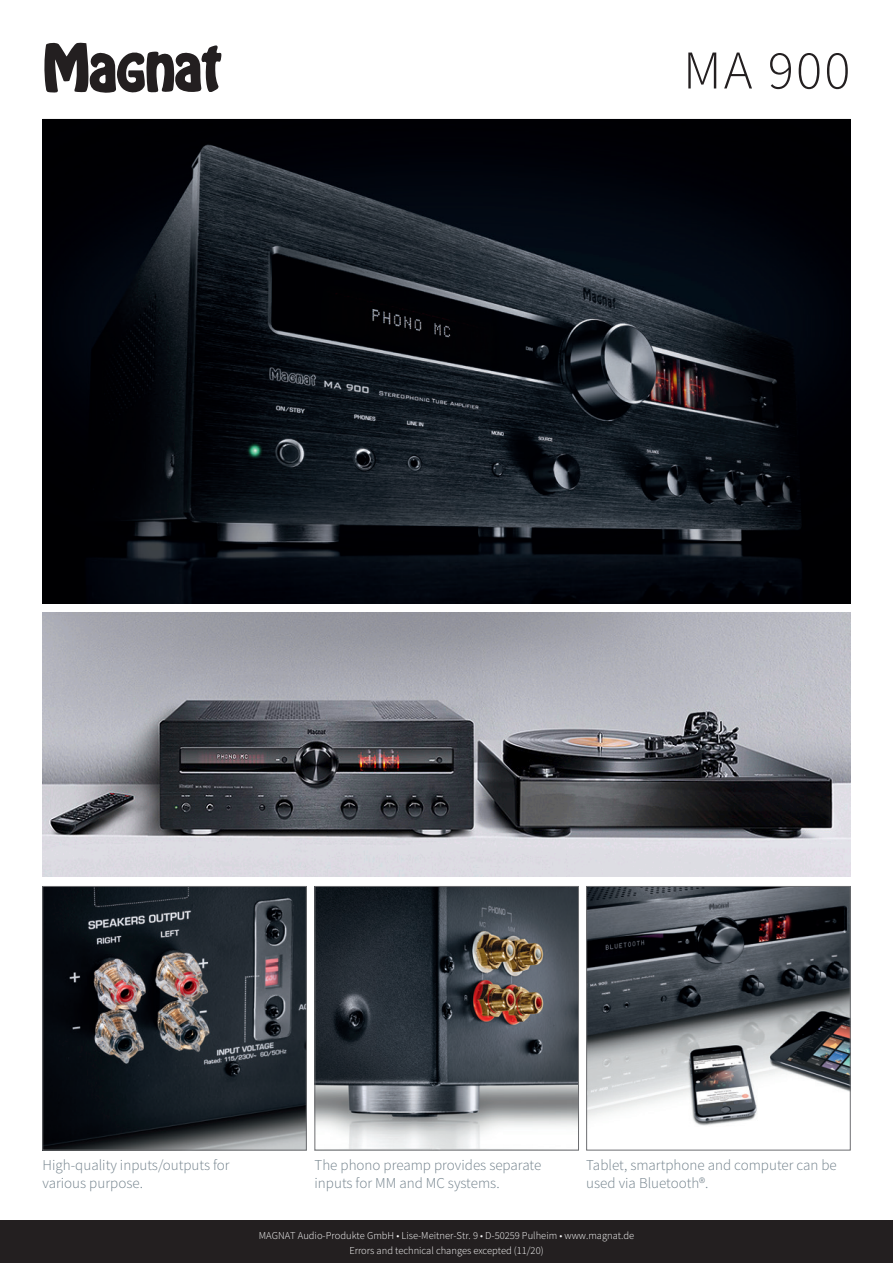
<style>
.page{position:relative;width:893px;height:1263px;background:#fff}
.page>*{position:absolute;margin:0;border:0;box-sizing:border-box;transform-origin:0 0}
.t1{font:300 54.6px "Source Sans Pro";color:#231f20}
.t2{font:300 15px/18px "Source Sans Pro";color:#72818b}
.t3{font:300 10.5px/14.5px "Source Sans Pro";color:#fff;text-align:center}
</style>
<div class="page">
<svg style="left:44px;top:43px;width:177px;height:50px"></svg>
<div style="left:0;top:1220px;width:893px;height:43px;background:#231f20"></div>
<hr style="left:43px;top:119px;width:807px;height:1px;background:#231f20">
<img style="left:45px;top:888px;width:260px;height:260px">
<div style="left:43px;top:886px;width:264px;height:264px;border:1px solid #6c6d70"></div>
<img style="left:588px;top:888px;width:260px;height:238px">
<div style="left:586px;top:886px;width:264px;height:264px;border:1px solid #6c6d70"></div>
<img style="left:317px;top:888px;width:260px;height:260px">
<div style="left:315px;top:886px;width:264px;height:264px;border:1px solid #6c6d70"></div>
<img style="left:43px;top:613px;width:807px;height:264px">
<img style="left:42px;top:120px;width:808px;height:484px">
<h1 class="t1" style="left:683px;top:37px;width:169px">MA 900</h1>
<p class="t2" style="left:43px;top:1156px;width:189px">High-quality inputs/outputs for various purpose.</p>
<p class="t2" style="left:314px;top:1156px;width:228px">The phono preamp provides separate inputs for MM and MC systems.</p>
<p class="t2" style="left:586px;top:1156px;width:252px">Tablet, smartphone and computer can be used via Bluetooth®.</p>
<p class="t3" style="left:259px;top:1228px;width:377px">MAGNAT Audio-Produkte GmbH • Lise-Meitner-Str. 9 • D-50259 Pulheim • www.magnat.de<br>Errors and technical changes excepted (11/20)</p>
</div>
